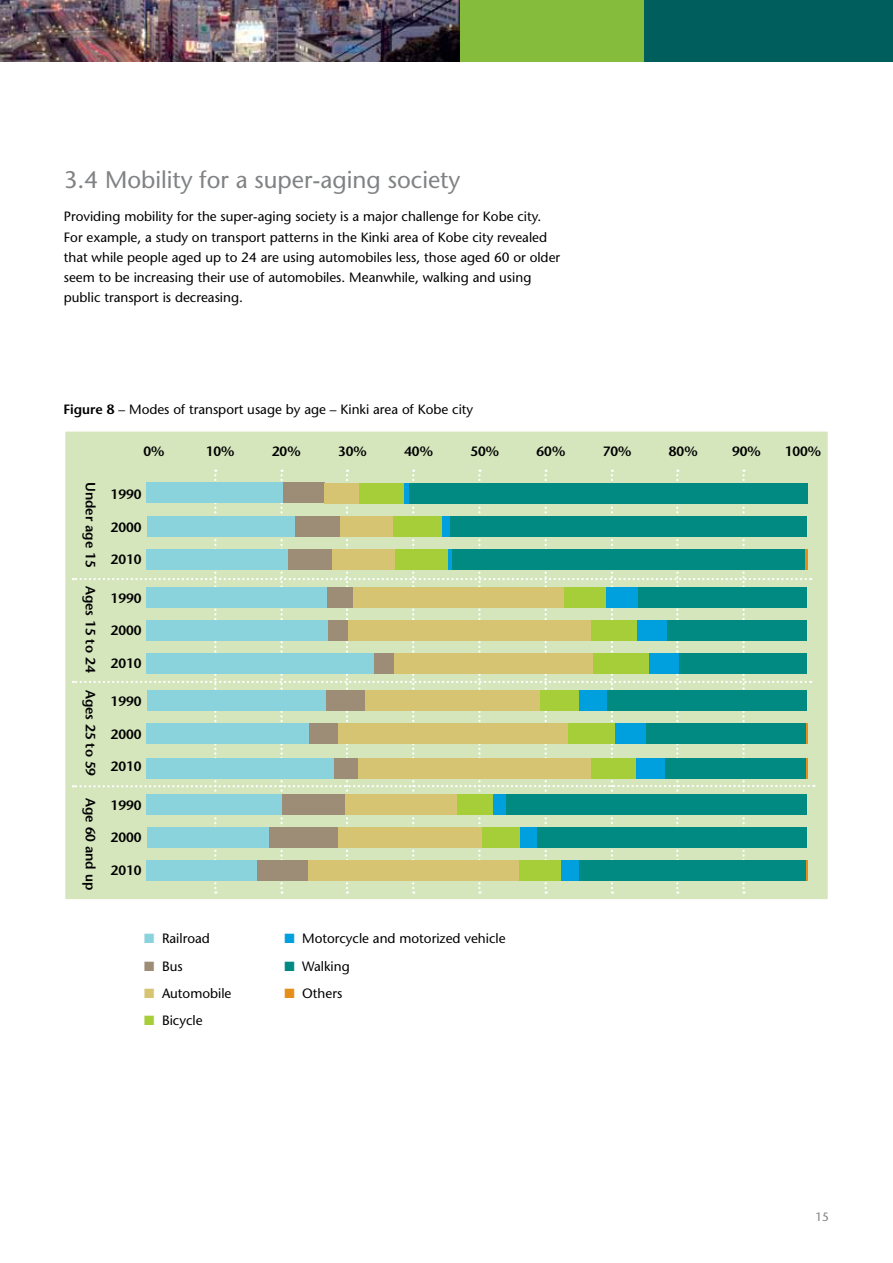
<style>
.page{position:relative;width:893px;height:1263px;background:#fff}
.page>*{position:absolute;margin:0;border:0;box-sizing:border-box;transform-origin:0 0}
.t1{font:24px "Stone Sans";color:#808284}
.t2{font:13.5px/20.2px "Stone Sans";color:#000}
.t3{font:600 13.5px "Stone Sans";color:#000}
.t4{font:12px "Stone Sans";color:#808284}
.s1{font-weight:600}
.s2{color:#8bd3dc}
.s3{color:#9e8d76}
.s4{color:#d7c473}
.s5{color:#a6ce38}
.s6{color:#00a0de}
.s7{color:#008a82}
.s8{color:#e58e19}
</style>
<div class="page">
<div style="left:644px;top:0;width:249px;height:62px;background:#005e5d"></div>
<div style="left:459px;top:0;width:185px;height:62px;background:#85bc3b"></div>
<img style="left:0;top:0;width:459px;height:62px">
<div style="left:64px;top:430px;width:765px;height:471px;background:#d5e6bd;border:2px solid #fff"></div>
<svg style="left:73px;top:470px;width:741px;height:424px"></svg>
<div style="left:283px;top:483px;width:42px;height:20px;background:#9e8d76"></div>
<div style="left:294px;top:516px;width:46px;height:20px;background:#9e8d76"></div>
<div style="left:288px;top:549px;width:44px;height:20px;background:#9e8d76"></div>
<div style="left:327px;top:587px;width:27px;height:20px;background:#9e8d76"></div>
<div style="left:328px;top:620px;width:20px;height:20px;background:#9e8d76"></div>
<div style="left:374px;top:653px;width:20px;height:20px;background:#9e8d76"></div>
<div style="left:326px;top:691px;width:39px;height:20px;background:#9e8d76"></div>
<div style="left:309px;top:724px;width:29px;height:20px;background:#9e8d76"></div>
<div style="left:334px;top:758px;width:24px;height:20px;background:#9e8d76"></div>
<div style="left:282px;top:795px;width:63px;height:20px;background:#9e8d76"></div>
<div style="left:268px;top:828px;width:70px;height:20px;background:#9e8d76"></div>
<div style="left:257px;top:861px;width:51px;height:20px;background:#9e8d76"></div>
<div style="left:404px;top:483px;width:5px;height:20px;background:#00a0de"></div>
<div style="left:442px;top:516px;width:8px;height:20px;background:#00a0de"></div>
<hr style="left:448px;top:549px;width:4px;height:20px;background:#00a0de">
<div style="left:606px;top:587px;width:32px;height:20px;background:#00a0de"></div>
<div style="left:637px;top:620px;width:30px;height:20px;background:#00a0de"></div>
<div style="left:648px;top:653px;width:31px;height:20px;background:#00a0de"></div>
<div style="left:579px;top:691px;width:28px;height:20px;background:#00a0de"></div>
<div style="left:615px;top:724px;width:31px;height:20px;background:#00a0de"></div>
<div style="left:636px;top:758px;width:29px;height:20px;background:#00a0de"></div>
<div style="left:492px;top:795px;width:14px;height:20px;background:#00a0de"></div>
<div style="left:520px;top:828px;width:17px;height:20px;background:#00a0de"></div>
<div style="left:561px;top:861px;width:18px;height:20px;background:#00a0de"></div>
<div style="left:359px;top:483px;width:45px;height:20px;background:#a6ce38"></div>
<div style="left:393px;top:516px;width:49px;height:20px;background:#a6ce38"></div>
<div style="left:395px;top:549px;width:53px;height:20px;background:#a6ce38"></div>
<div style="left:564px;top:587px;width:42px;height:20px;background:#a6ce38"></div>
<div style="left:591px;top:620px;width:46px;height:20px;background:#a6ce38"></div>
<div style="left:593px;top:653px;width:55px;height:20px;background:#a6ce38"></div>
<div style="left:539px;top:691px;width:40px;height:20px;background:#a6ce38"></div>
<div style="left:568px;top:724px;width:47px;height:20px;background:#a6ce38"></div>
<div style="left:590px;top:758px;width:46px;height:20px;background:#a6ce38"></div>
<div style="left:457px;top:795px;width:35px;height:20px;background:#a6ce38"></div>
<div style="left:482px;top:828px;width:38px;height:20px;background:#a6ce38"></div>
<div style="left:519px;top:861px;width:42px;height:20px;background:#a6ce38"></div>
<div style="left:325px;top:483px;width:34px;height:20px;background:#d7c473"></div>
<div style="left:340px;top:516px;width:53px;height:20px;background:#d7c473"></div>
<div style="left:332px;top:549px;width:63px;height:20px;background:#d7c473"></div>
<div style="left:354px;top:587px;width:210px;height:20px;background:#d7c473"></div>
<div style="left:348px;top:620px;width:243px;height:20px;background:#d7c473"></div>
<div style="left:394px;top:653px;width:199px;height:20px;background:#d7c473"></div>
<div style="left:365px;top:691px;width:174px;height:20px;background:#d7c473"></div>
<div style="left:338px;top:724px;width:230px;height:20px;background:#d7c473"></div>
<div style="left:358px;top:758px;width:232px;height:20px;background:#d7c473"></div>
<div style="left:345px;top:795px;width:112px;height:20px;background:#d7c473"></div>
<div style="left:338px;top:828px;width:144px;height:20px;background:#d7c473"></div>
<div style="left:308px;top:861px;width:211px;height:20px;background:#d7c473"></div>
<div style="left:147px;top:483px;width:136px;height:20px;background:#8bd3dc"></div>
<div style="left:147px;top:516px;width:147px;height:20px;background:#8bd3dc"></div>
<div style="left:147px;top:549px;width:141px;height:20px;background:#8bd3dc"></div>
<div style="left:147px;top:587px;width:180px;height:20px;background:#8bd3dc"></div>
<div style="left:147px;top:620px;width:181px;height:20px;background:#8bd3dc"></div>
<div style="left:147px;top:653px;width:227px;height:20px;background:#8bd3dc"></div>
<div style="left:147px;top:691px;width:179px;height:20px;background:#8bd3dc"></div>
<div style="left:147px;top:724px;width:162px;height:20px;background:#8bd3dc"></div>
<div style="left:147px;top:758px;width:187px;height:20px;background:#8bd3dc"></div>
<div style="left:147px;top:795px;width:135px;height:20px;background:#8bd3dc"></div>
<div style="left:147px;top:828px;width:121px;height:20px;background:#8bd3dc"></div>
<div style="left:147px;top:861px;width:110px;height:20px;background:#8bd3dc"></div>
<div style="left:409px;top:483px;width:398px;height:20px;background:#008a82"></div>
<div style="left:450px;top:516px;width:357px;height:20px;background:#008a82"></div>
<div style="left:452px;top:549px;width:352px;height:20px;background:#008a82"></div>
<div style="left:638px;top:587px;width:169px;height:20px;background:#008a82"></div>
<div style="left:667px;top:620px;width:140px;height:20px;background:#008a82"></div>
<div style="left:679px;top:653px;width:128px;height:20px;background:#008a82"></div>
<div style="left:607px;top:691px;width:200px;height:20px;background:#008a82"></div>
<div style="left:646px;top:724px;width:160px;height:20px;background:#008a82"></div>
<div style="left:665px;top:758px;width:141px;height:20px;background:#008a82"></div>
<div style="left:506px;top:795px;width:301px;height:20px;background:#008a82"></div>
<div style="left:537px;top:828px;width:270px;height:20px;background:#008a82"></div>
<div style="left:579px;top:861px;width:227px;height:20px;background:#008a82"></div>
<h1 class="t1" style="left:64px;top:166px;width:398px">3.4 Mobility for a super-aging society</h1>
<p class="t2" style="left:64px;top:207px;width:498px">Providing mobility for the super-aging society is a major challenge for Kobe city.<br>For example, a study on transport patterns in the Kinki area of Kobe city revealed that while people aged up to 24 are using automobiles less, those aged 60 or older seem to be increasing their use of automobiles. Meanwhile, walking and using public transport is decreasing.</p>
<p class="t2" style="left:63px;top:399px;width:411px"><span class="s1">Figure 8</span> – Modes of transport usage by age – Kinki area of Kobe city</p>
<p class="t3" style="left:143px;top:443px;width:22px">0%</p>
<p class="t3" style="left:206px;top:443px;width:30px">10%</p>
<p class="t3" style="left:272px;top:443px;width:30px">20%</p>
<p class="t3" style="left:338px;top:443px;width:30px">30%</p>
<p class="t3" style="left:404px;top:443px;width:30px">40%</p>
<p class="t3" style="left:470px;top:443px;width:30px">50%</p>
<p class="t3" style="left:536px;top:443px;width:30px">60%</p>
<p class="t3" style="left:603px;top:443px;width:30px">70%</p>
<p class="t3" style="left:669px;top:443px;width:30px">80%</p>
<p class="t3" style="left:732px;top:443px;width:30px">90%</p>
<p class="t3" style="left:785px;top:443px;width:38px">100%</p>
<p class="t3" style="left:99px;top:482px;width:87px;rotate:90deg">Under age 15</p>
<p class="t3" style="left:99px;top:586px;width:88px;rotate:90deg">Ages 15 to 24</p>
<p class="t3" style="left:99px;top:689px;width:88px;rotate:90deg">Ages 25 to 59</p>
<p class="t3" style="left:99px;top:798px;width:94px;rotate:90deg">Age 60 and up</p>
<p class="t3" style="left:111px;top:486px;width:32px">1990</p>
<p class="t3" style="left:111px;top:519px;width:32px">2000</p>
<p class="t3" style="left:111px;top:551px;width:32px">2010</p>
<p class="t3" style="left:111px;top:590px;width:32px">1990</p>
<p class="t3" style="left:111px;top:622px;width:32px">2000</p>
<p class="t3" style="left:111px;top:655px;width:32px">2010</p>
<p class="t3" style="left:111px;top:693px;width:32px">1990</p>
<p class="t3" style="left:111px;top:726px;width:32px">2000</p>
<p class="t3" style="left:111px;top:758px;width:32px">2010</p>
<p class="t3" style="left:111px;top:797px;width:32px">1990</p>
<p class="t3" style="left:111px;top:829px;width:32px">2000</p>
<p class="t3" style="left:111px;top:862px;width:32px">2010</p>
<p class="t2" style="left:144px;top:929px;width:67px"><span class="s2">■</span> Railroad</p>
<p class="t2" style="left:144px;top:956px;width:40px"><span class="s3">■</span> Bus</p>
<p class="t2" style="left:144px;top:983px;width:89px"><span class="s4">■</span> Automobile</p>
<p class="t2" style="left:144px;top:1010px;width:60px"><span class="s5">■</span> Bicycle</p>
<p class="t2" style="left:284px;top:929px;width:223px"><span class="s6">■</span> Motorcycle and motorized vehicle</p>
<p class="t2" style="left:284px;top:956px;width:67px"><span class="s7">■</span> Walking</p>
<p class="t2" style="left:284px;top:983px;width:59px"><span class="s8">■</span> Others</p>
<p class="t4" style="left:815px;top:1209px;width:15px">15</p>
</div>
